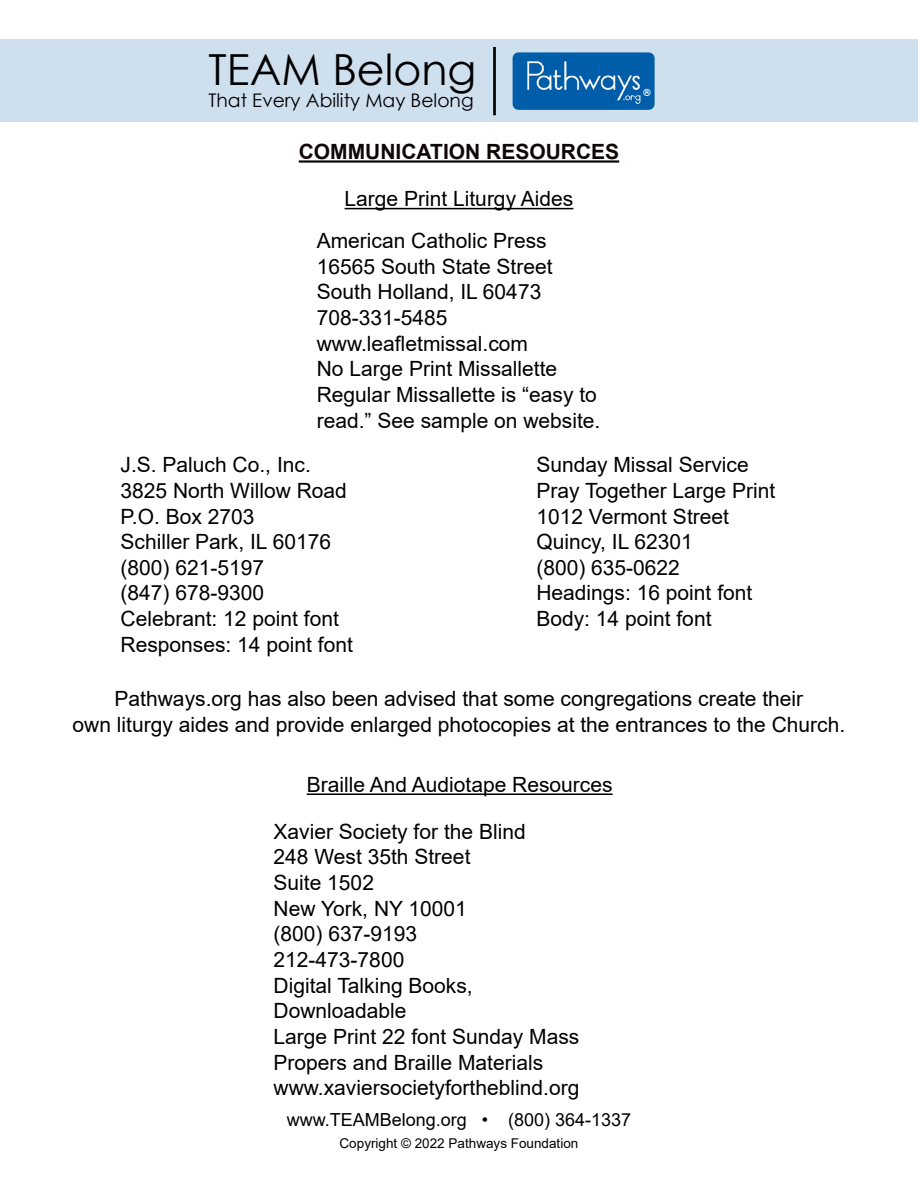
<style>
.page{position:relative;width:918px;height:1188px;background:#fff}
.page>*{position:absolute;margin:0;border:0;box-sizing:border-box;transform-origin:0 0}
.t1{font:42.9px "Century Gothic";color:#000}
.t2{font:21px/25.7px "Arial";color:#000}
.t3{font:700 21px "Arial";color:#0e0706}
.t4{font:18.75px "Century Gothic";color:#000}
.t5{font:18px "Arial";color:#000}
.t6{font:13.5px "Arial";color:#000}
.t7{font:700 9.75px "Century Gothic";color:#fff}
</style>
<div class="page">
<hr style="left:299px;top:160px;width:320px;height:3px;background:#0e0706">
<hr style="left:345px;top:208px;width:228px;height:1px;background:#000">
<hr style="left:307px;top:793px;width:306px;height:2px;background:#000">
<div style="left:0;top:39px;width:918px;height:83px;background:#cedfee"></div>
<hr style="left:493px;top:47px;width:3px;height:68px;background:#000">
<div style="left:513px;top:52px;width:142px;height:58px;background:#005da9;border-radius:6px"></div>
<img style="left:527px;top:61px;width:114px;height:42px">
<h1 class="t1" style="left:209px;top:39px;width:269px">TEAM Belong</h1>
<p class="t4" style="left:209px;top:88px;width:267px">That Every Ability May Belong</p>
<p class="t3" style="left:299px;top:137px;width:322px">COMMUNICATION RESOURCES</p>
<p class="t2" style="left:345px;top:186px;width:230px">Large Print Liturgy Aides</p>
<p class="t2" style="left:317px;top:228px;width:285px">American Catholic Press<br>16565 South State Street<br>South Holland, IL 60473<br>708-331-5485 www.leafletmissal.com<br>No Large Print Missallette<br>Regular Missallette is “easy to read.” See sample on website.</p>
<p class="t7" style="left:643px;top:86px;width:9px">®</p>
<p class="t2" style="left:121px;top:452px;width:234px">J.S. Paluch Co., Inc.<br>3825 North Willow Road<br>P.O. Box 2703<br>Schiller Park, IL 60176 (800) 621-5197<br>(847) 678-9300<br>Celebrant: 12 point font<br>Responses: 14 point font</p>
<p class="t2" style="left:536px;top:452px;width:240px">Sunday Missal Service<br>Pray Together Large Print<br>1012 Vermont Street<br>Quincy, IL 62301<br>(800) 635-0622<br>Headings: 16 point font<br>Body: 14 point font</p>
<p class="t2" style="left:73px;top:686px;width:774px;text-align:center">Pathways.org has also been advised that some congregations create their<br>own liturgy aides and provide enlarged photocopies at the entrances to the Church.</p>
<p class="t2" style="left:307px;top:772px;width:307px">Braille And Audiotape Resources</p>
<p class="t2" style="left:274px;top:818px;width:307px">Xavier Society for the Blind<br>248 West 35th Street<br>Suite 1502<br>New York, NY 10001<br>(800) 637-9193<br>212-473-7800<br>Digital Talking Books,<br>Downloadable<br>Large Print 22 font Sunday Mass<br>Propers and Braille Materials www.xaviersocietyfortheblind.org</p>
<p class="t5" style="left:287px;top:1107px;width:346px">www.TEAMBelong.org • (800) 364-1337</p>
<p class="t6" style="left:340px;top:1134px;width:240px">Copyright © 2022 Pathways Foundation</p>
</div>
